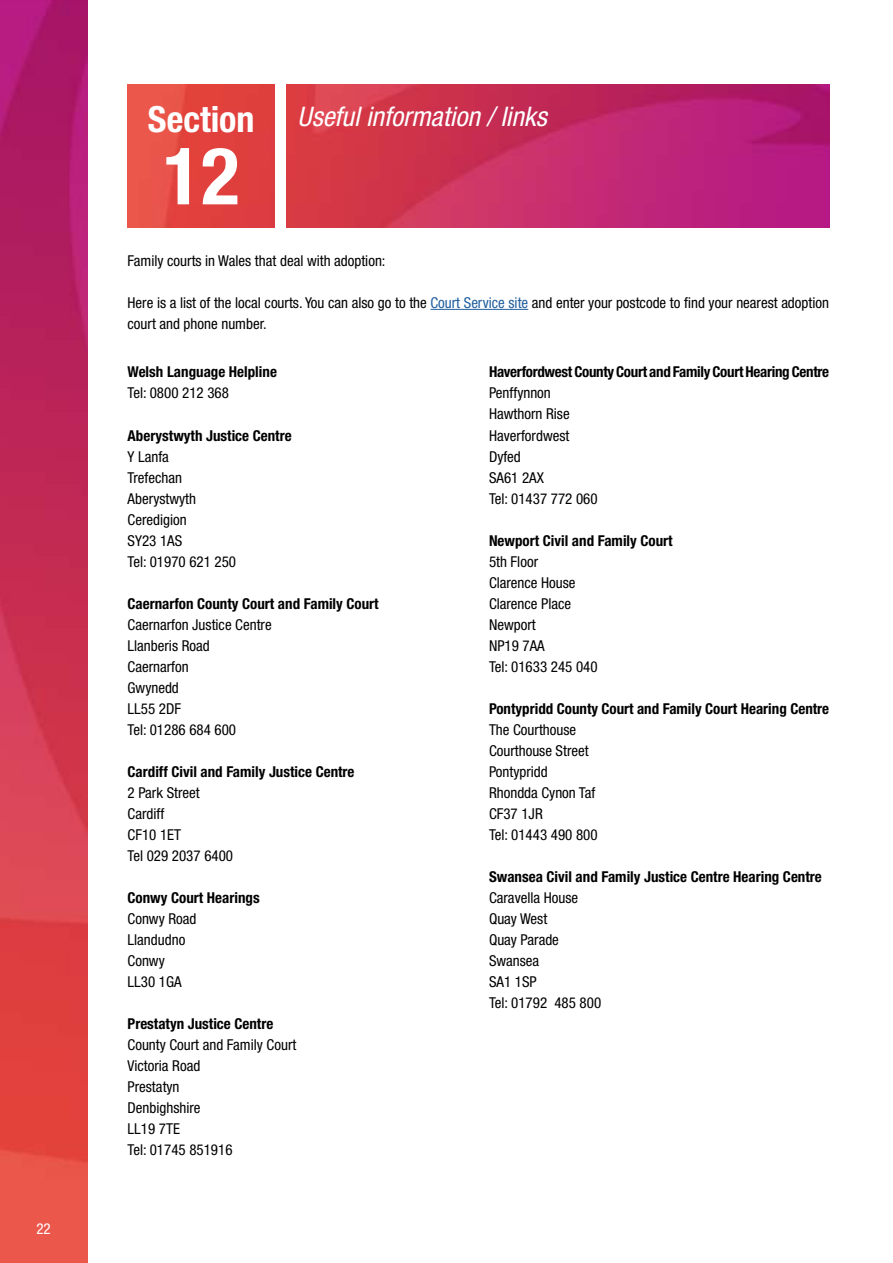
<style>
.page{position:relative;width:893px;height:1263px;background:#fff}
.page>*{position:absolute;margin:0;border:0;box-sizing:border-box;transform-origin:0 0}
.t1{font:700 condensed 79.5px "Helvetica Neue LT Std";color:#fff}
.t2{font:700 condensed 36px "Helvetica Neue LT Std";color:#fff}
.t3{font:italic condensed 27px "Helvetica Neue LT Std";color:#fff}
.t4{font:condensed 15px/21px "Helvetica Neue LT Std";color:#000}
.t5{font:700 condensed 15px "Helvetica Neue LT Std";color:#000}
.t6{font:700 condensed 15px "Helvetica Neue LT Std";letter-spacing:-.02em;color:#000}
.t7{font:condensed 15px "Helvetica Neue LT Std";color:#fff}
.s1{color:#215e9e}
</style>
<div class="page">
<img style="left:0;top:0;width:87px;height:1263px">
<img style="left:128px;top:85px;width:701px;height:142px">
<div style="left:275px;top:81px;width:10px;height:151px;background:#fff"></div>
<hr style="left:431px;top:309px;width:97px;height:1px;background:#215e9e">
<p class="t7" style="left:36px;top:1220px;width:16px">22</p>
<h2 class="t2" style="left:148px;top:98px;width:108px">Section</h2>
<h1 class="t1" style="left:163px;top:128px;width:78px">12</h1>
<h3 class="t3" style="left:298px;top:101px;width:251px">Useful information / links</h3>
<p class="t4" style="left:128px;top:250px;width:259px">Family courts in Wales that deal with adoption:</p>
<p class="t4" style="left:128px;top:292px;width:703px">Here is a list of the local courts. You can also go to the <span class="s1">Court Service site</span> and enter your postcode to find your nearest adoption court and phone number.</p>
<p class="t5" style="left:128px;top:363px;width:151px">Welsh Language Helpline</p>
<p class="t4" style="left:128px;top:383px;width:103px">Tel: 0800 212 368</p>
<p class="t5" style="left:128px;top:426px;width:166px">Aberystwyth Justice Centre</p>
<p class="t4" style="left:128px;top:446px;width:110px">Y Lanfa<br>Trefechan<br>Aberystwyth<br>Ceredigion<br>SY23 1AS<br>Tel: 01970 621 250</p>
<p class="t5" style="left:128px;top:594px;width:253px">Caernarfon County Court and Family Court</p>
<p class="t4" style="left:128px;top:614px;width:146px">Caernarfon Justice Centre<br>Llanberis Road<br>Caernarfon<br>Gwynedd<br>LL55 2DF<br>Tel: 01286 684 600</p>
<p class="t5" style="left:128px;top:762px;width:228px">Cardiff Civil and Family Justice Centre</p>
<p class="t4" style="left:128px;top:782px;width:107px">2 Park Street<br>Cardiff<br>CF10 1ET<br>Tel 029 2037 6400</p>
<p class="t5" style="left:128px;top:888px;width:134px">Conwy Court Hearings</p>
<p class="t4" style="left:128px;top:908px;width:70px">Conwy Road<br>Llandudno<br>Conwy<br>LL30 1GA</p>
<p class="t5" style="left:128px;top:1014px;width:147px">Prestatyn Justice Centre</p>
<p class="t4" style="left:128px;top:1034px;width:170px">County Court and Family Court<br>Victoria Road<br>Prestatyn<br>Denbighshire<br>LL19 7TE<br>Tel: 01745 851916</p>
<p class="t6" style="left:489px;top:363px;width:342px">Haverfordwest County Court and Family Court Hearing Centre</p>
<p class="t4" style="left:489px;top:383px;width:110px">Penffynnon<br>Hawthorn Rise<br>Haverfordwest<br>Dyfed<br>SA61 2AX<br>Tel: 01437 772 060</p>
<p class="t5" style="left:489px;top:531px;width:185px">Newport Civil and Family Court</p>
<p class="t4" style="left:489px;top:551px;width:110px">5th Floor<br>Clarence House<br>Clarence Place<br>Newport<br>NP19 7AA<br>Tel: 01633 245 040</p>
<p class="t5" style="left:489px;top:699px;width:342px">Pontypridd County Court and Family Court Hearing Centre</p>
<p class="t4" style="left:489px;top:719px;width:110px">The Courthouse<br>Courthouse Street<br>Pontypridd<br>Rhondda Cynon Taf<br>CF37 1JR<br>Tel: 01443 490 800</p>
<p class="t5" style="left:489px;top:867px;width:334px">Swansea Civil and Family Justice Centre Hearing Centre</p>
<p class="t4" style="left:489px;top:887px;width:114px">Caravella House<br>Quay West<br>Quay Parade<br>Swansea<br>SA1 1SP<br>Tel: 01792 485 800</p>
</div>
